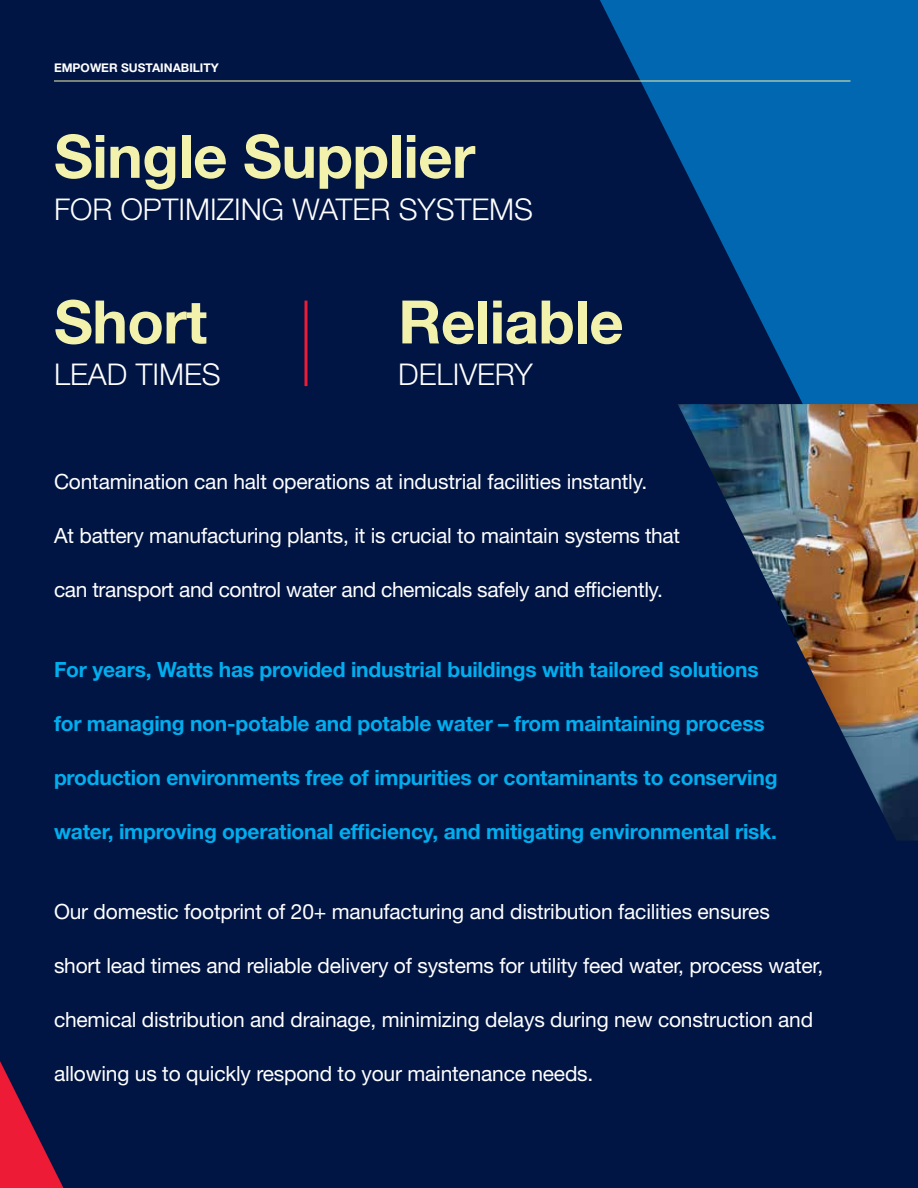
<style>
.page{position:relative;width:918px;height:1188px;background:#001544}
.page>*{position:absolute;margin:0;border:0;box-sizing:border-box;transform-origin:0 0}
.t1{font:700 60px "Helvetica Neue LT Std";letter-spacing:-.01em;color:#f3f2ad}
.t2{font:300 30px "Helvetica Neue LT Std";color:#fff}
.t3{font:21px "Helvetica Neue LT Std";letter-spacing:-.01em;color:#fff}
.t4{font:700 21px "Helvetica Neue LT Std";letter-spacing:-.01em;color:#00aeef}
.t5{font:700 12px "Helvetica Neue LT Std";color:#fff}
</style>
<div class="page">
<svg style="left:0;top:1061px;width:63px;height:127px"></svg>
<svg style="left:600px;top:0;width:318px;height:404px;fill:#0067b0"></svg>
<hr style="left:54px;top:81px;width:796px;height:1px;background:#f3f2ad">
<svg style="left:304px;top:301px;width:4px;height:85px"></svg>
<img style="left:678px;top:404px;width:240px;height:437px">
<p class="t5" style="left:54px;top:60px;width:166px">EMPOWER SUSTAINABILITY</p>
<h1 class="t1" style="left:54px;top:119px;width:423px">Single Supplier</h1>
<h2 class="t2" style="left:54px;top:191px;width:481px">FOR OPTIMIZING WATER SYSTEMS</h2>
<h1 class="t1" style="left:54px;top:285px;width:155px">Short</h1>
<h2 class="t2" style="left:54px;top:356px;width:168px">LEAD TIMES</h2>
<h1 class="t1" style="left:398px;top:285px;width:227px">Reliable</h1>
<h2 class="t2" style="left:398px;top:356px;width:136px">DELIVERY</h2>
<p class="t3" style="left:54px;top:469px;width:595px">Contamination can halt operations at industrial facilities instantly.</p>
<p class="t3" style="left:54px;top:523px;width:628px">At battery manufacturing plants, it is crucial to maintain systems that</p>
<p class="t3" style="left:54px;top:577px;width:610px">can transport and control water and chemicals safely and efficiently.</p>
<p class="t4" style="left:54px;top:656px;width:706px">For years, Watts has provided industrial buildings with tailored solutions</p>
<p class="t4" style="left:54px;top:710px;width:712px">for managing non-potable and potable water – from maintaining process</p>
<p class="t4" style="left:54px;top:764px;width:725px">production environments free of impurities or contaminants to conserving</p>
<p class="t4" style="left:54px;top:818px;width:724px">water, improving operational efficiency, and mitigating environmental risk.</p>
<p class="t3" style="left:54px;top:899px;width:717px">Our domestic footprint of 20+ manufacturing and distribution facilities ensures</p>
<p class="t3" style="left:54px;top:953px;width:771px">short lead times and reliable delivery of systems for utility feed water, process water,</p>
<p class="t3" style="left:54px;top:1007px;width:761px">chemical distribution and drainage, minimizing delays during new construction and</p>
<p class="t3" style="left:54px;top:1061px;width:541px">allowing us to quickly respond to your maintenance needs.</p>
</div>
